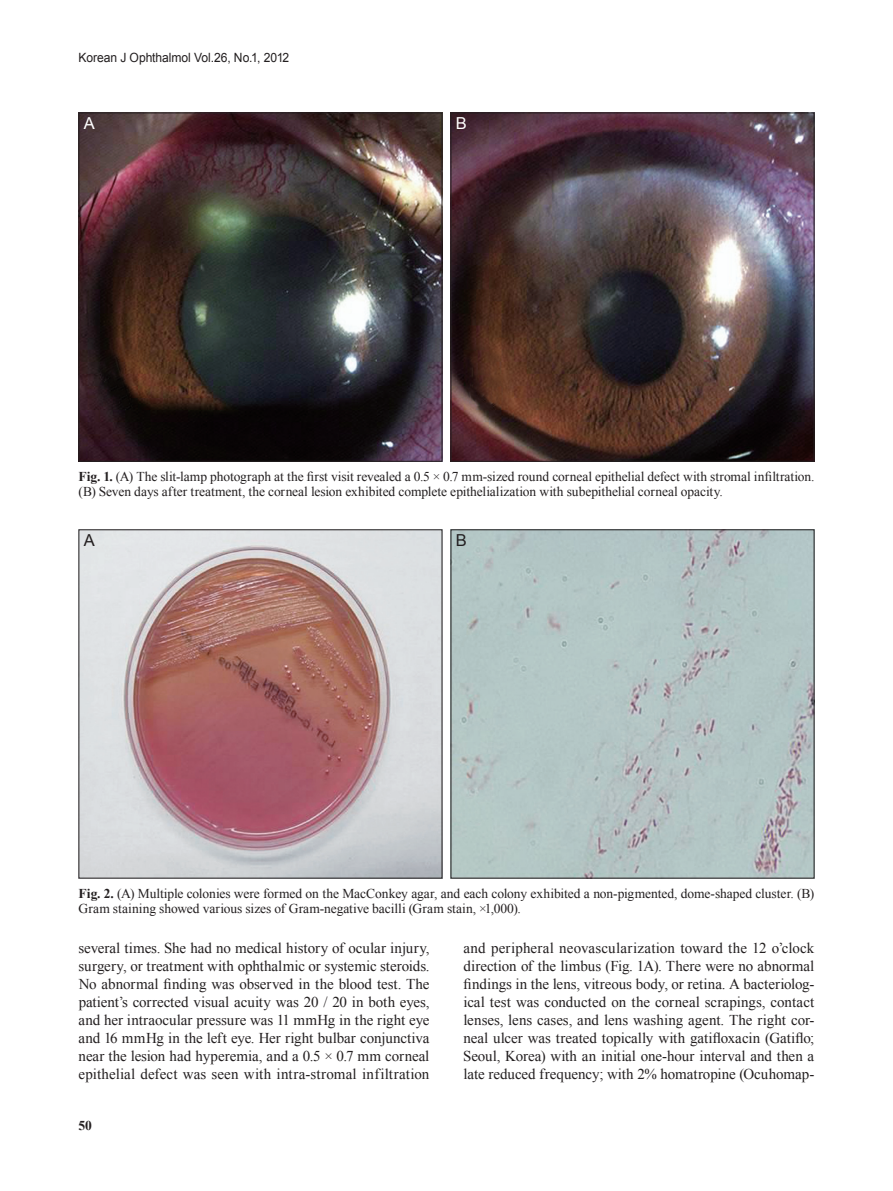
<style>
.page{position:relative;width:893px;height:1191px;background:#fff}
.page>*{position:absolute;margin:0;border:0;box-sizing:border-box;transform-origin:0 0}
.AB{font:16.5px "Arial";color:#fff}
.AB-2{font:16.5px "Arial";color:#231f20}
.본문{font:15px/18px "Times New Roman";letter-spacing:.005em;color:#231f20;text-align:justify}
.t1{font:13.5px/15px "Times New Roman";letter-spacing:-.005em;color:#231f20}
.t2{font:700 13.5px "Times New Roman";color:#231f20}
.t3{font:12.75px "Arial";letter-spacing:-.005em;color:#231f20;scale:.95 1}
.s1{font-weight:700}
</style>
<div class="page">
<img style="left:81px;top:115px;width:359px;height:344px">
<div style="left:79px;top:113px;width:363px;height:348px;border:1px solid #231f20"></div>
<img style="left:453px;top:115px;width:359px;height:344px">
<div style="left:451px;top:113px;width:363px;height:348px;border:1px solid #231f20"></div>
<img style="left:81px;top:531px;width:359px;height:345px">
<img style="left:453px;top:531px;width:359px;height:345px">
<p class="t3" style="left:79px;top:49px;width:223px">Korean J Ophthalmol Vol.26, No.1, 2012</p>
<p class="AB" style="left:84px;top:113px;width:13px">A</p>
<p class="AB" style="left:456px;top:113px;width:13px">B</p>
<p class="t1" style="left:79px;top:469px;width:737px"><span class="s1">Fig. 1.</span> (A) The slit-lamp photograph at the first visit revealed a 0.5 × 0.7 mm-sized round corneal epithelial defect with stromal infiltration. (B) Seven days after treatment, the corneal lesion exhibited complete epithelialization with subepithelial corneal opacity.</p>
<p class="AB-2" style="left:84px;top:529px;width:13px">A</p>
<p class="AB-2" style="left:456px;top:529px;width:13px">B</p>
<p class="t1" style="left:79px;top:886px;width:737px"><span class="s1">Fig. 2.</span> (A) Multiple colonies were formed on the MacConkey agar, and each colony exhibited a non-pigmented, dome-shaped cluster. (B)<br>Gram staining showed various sizes of Gram-negative bacilli (Gram stain, ×1,000).</p>
<p class="본문" style="left:79px;top:938px;width:353px">several times. She had no medical history of ocular injury, surgery, or treatment with ophthalmic or systemic steroids.<br>No abnormal finding was observed in the blood test. The patient’s corrected visual acuity was 20 / 20 in both eyes, and her intraocular pressure was 11 mmHg in the right eye and 16 mmHg in the left eye. Her right bulbar conjunctiva near the lesion had hyperemia, and a 0.5 × 0.7 mm corneal epithelial defect was seen with intra-stromal infiltration</p>
<p class="본문" style="left:463px;top:938px;width:353px">and peripheral neovascularization toward the 12 o’clock direction of the limbus (Fig. 1A). There were no abnormal findings in the lens, vitreous body, or retina. A bacteriolog&shy;ical test was conducted on the corneal scrapings, contact lenses, lens cases, and lens washing agent. The right cor&shy;neal ulcer was treated topically with gatifloxacin (Gatiflo; Seoul, Korea) with an initial one-hour interval and then a late reduced frequency; with 2% homatropine (Ocuhomap-</p>
<p class="t2" style="left:79px;top:1116px;width:15px">50</p>
</div>
